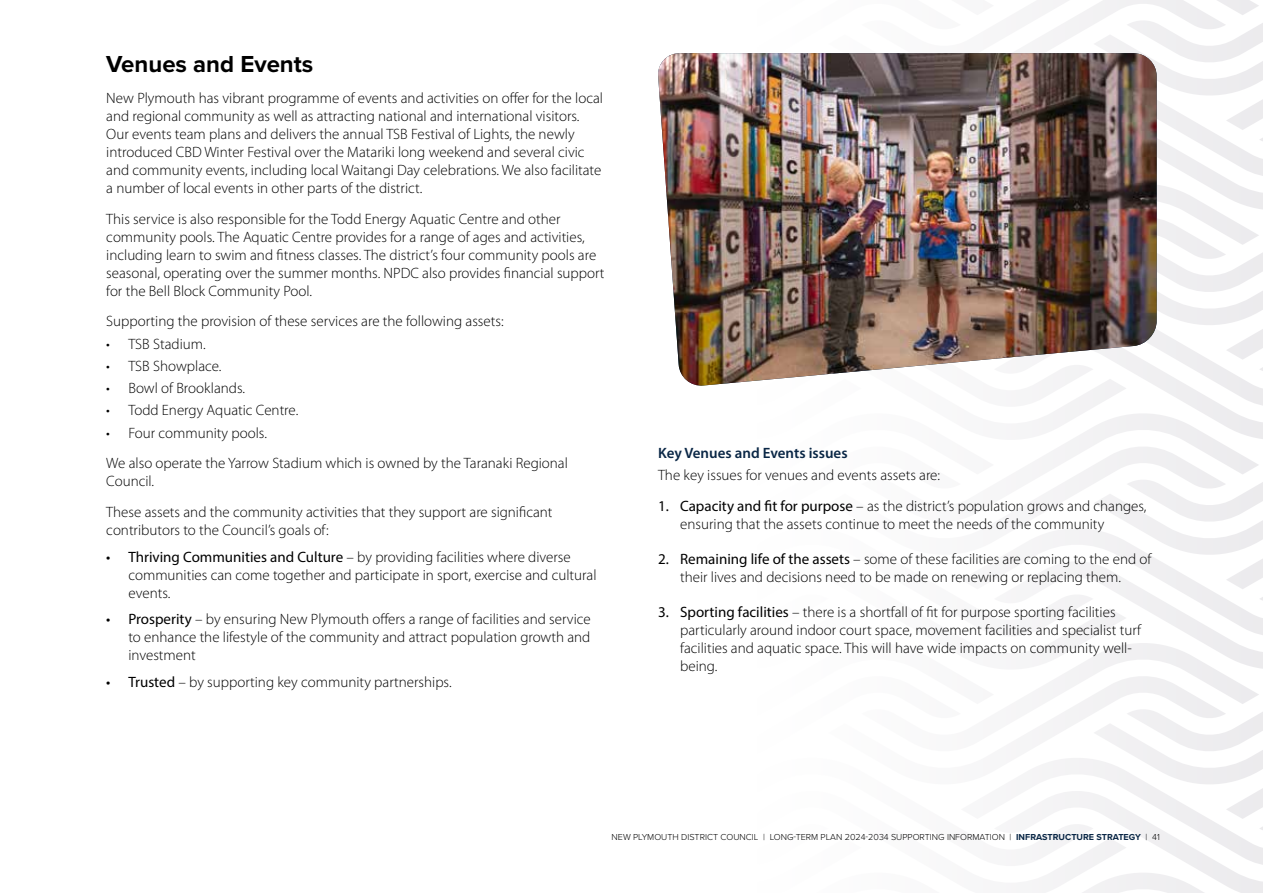
<style>
.page{position:relative;width:1263px;height:893px;background:#fff}
.page>*{position:absolute;margin:0;border:0;box-sizing:border-box;transform-origin:0 0}
.t1{font:700 24px "Proxima Nova";color:#000}
.t2{font:300 15px/18px "Myriad Pro";color:#000}
.t3{font:600 15px "Myriad Pro";color:#0a2746}
.t4{font:300 9px "Proxima Nova";color:#000}
.s1{font-weight:400}
.s2{font-weight:700;color:#0a2746}
</style>
<div class="page">
<svg style="left:1032px;top:0;width:231px;height:893px"></svg>
<img style="left:658px;top:53px;width:499px;height:334px">
<h1 class="t1" style="left:106px;top:46px;width:209px">Venues and Events</h1>
<p class="t2" style="left:106px;top:89px;width:498px">New Plymouth has vibrant programme of events and activities on offer for the local and regional community as well as attracting national and international visitors.<br>Our events team plans and delivers the annual TSB Festival of Lights, the newly introduced CBD Winter Festival over the Matariki long weekend and several civic and community events, including local Waitangi Day celebrations. We also facilitate a number of local events in other parts of the district.</p>
<p class="t2" style="left:106px;top:209px;width:500px">This service is also responsible for the Todd Energy Aquatic Centre and other community pools. The Aquatic Centre provides for a range of ages and activities, including learn to swim and fitness classes. The district’s four community pools are seasonal, operating over the summer months. NPDC also provides financial support for the Bell Block Community Pool.</p>
<p class="t2" style="left:106px;top:312px;width:399px">Supporting the provision of these services are the following assets:</p>
<p class="t2" style="left:106px;top:334px;width:101px">• TSB Stadium.</p>
<p class="t2" style="left:106px;top:357px;width:117px">• TSB Showplace.</p>
<p class="t2" style="left:106px;top:379px;width:140px">• Bowl of Brooklands.</p>
<p class="t2" style="left:106px;top:401px;width:193px">• Todd Energy Aquatic Centre.</p>
<p class="t2" style="left:106px;top:417px;width:463px;line-height:30.8px">• Four community pools.<br>We also operate the Yarrow Stadium which is owned by the Taranaki Regional</p>
<p class="t2" style="left:106px;top:466px;width:448px;line-height:30.8px">Council.<br>These assets and the community activities that they support are significant</p>
<p class="t2" style="left:106px;top:521px;width:224px">contributors to the Council’s goals of:</p>
<p class="t2" style="left:128px;top:547px;width:470px;text-indent:-22px"><span class="s1">• Thriving Communities and Culture</span> – by providing facilities where diverse communities can come together and participate in sport, exercise and cultural events.</p>
<p class="t2" style="left:128px;top:610px;width:464px;text-align:justify;text-indent:-22px"><span class="s1">• Prosperity</span> – by ensuring New Plymouth offers a range of facilities and service to enhance the lifestyle of the community and attract population growth and investment</p>
<p class="t2" style="left:106px;top:672px;width:347px"><span class="s1">• Trusted</span> – by supporting key community partnerships.</p>
<p class="t3" style="left:658px;top:443px;width:191px">Key Venues and Events issues</p>
<p class="t2" style="left:658px;top:466px;width:284px">The key issues for venues and events assets are:</p>
<p class="t2" style="left:680px;top:497px;width:468px;text-indent:-22px"><span class="s1">1. Capacity and fit for purpose</span> – as the district’s population grows and changes, ensuring that the assets continue to meet the needs of the community</p>
<p class="t2" style="left:658px;top:550px;width:495px;text-align:center"><span class="s1">2. Remaining life of the assets</span> – some of these facilities are coming to the end of their lives and decisions need to be made on renewing or replacing them.</p>
<p class="t2" style="left:680px;top:603px;width:463px;text-indent:-22px"><span class="s1">3. Sporting facilities</span> – there is a shortfall of fit for purpose sporting facilities particularly around indoor court space, movement facilities and specialist turf facilities and aquatic space. This will have wide impacts on community well&shy;being.</p>
<p class="t4" style="left:612px;top:830px;width:550px">NEW PLYMOUTH DISTRICT COUNCIL | LONG-TERM PLAN 2024-2034 SUPPORTING INFORMATION | <span class="s2">INFRASTRUCTURE STRATEGY</span> | 41</p>
</div>
